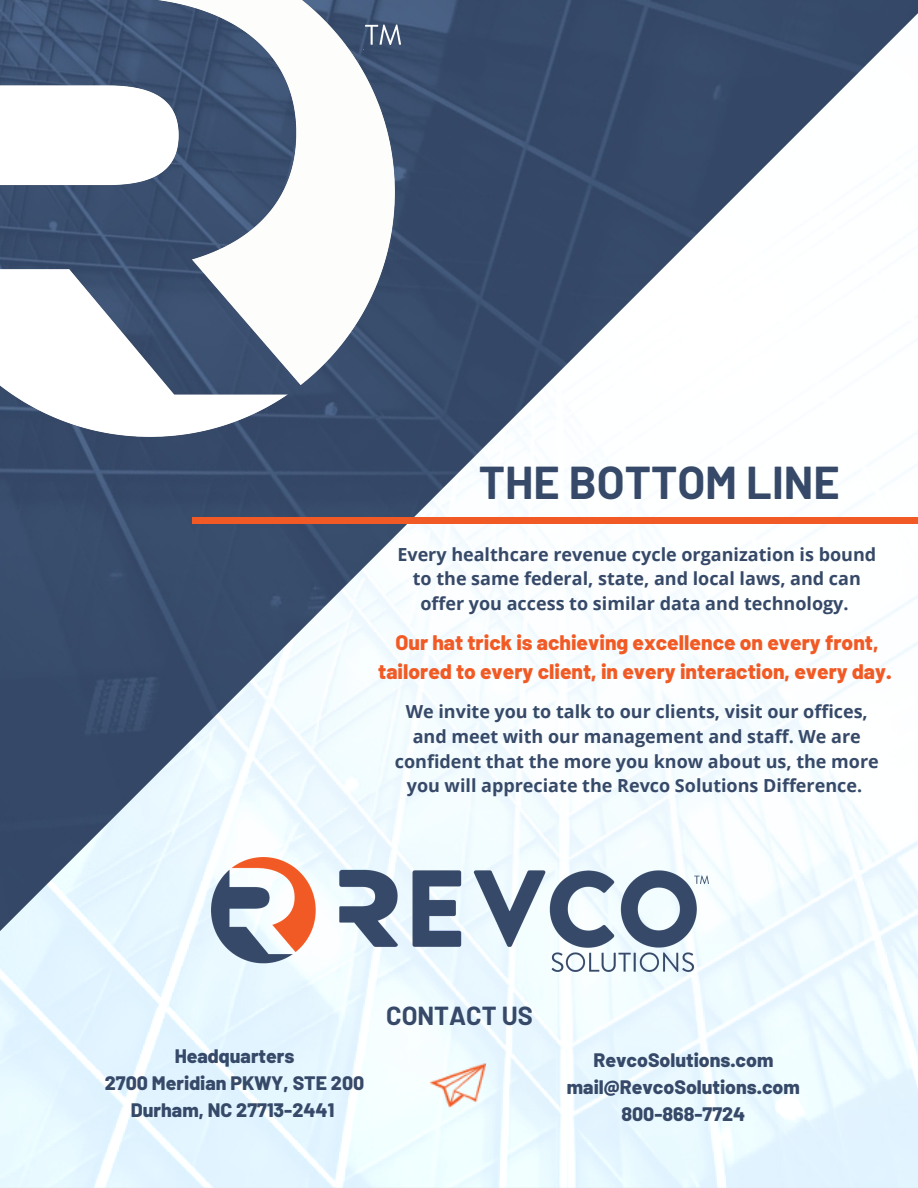
<style>
.page{position:relative;width:918px;height:1188px;background:#fff}
.page>*{position:absolute;margin:0;border:0;box-sizing:border-box;transform-origin:0 0}
.t1{font:700 45px "Barlow";color:#364968}
.t2{font:700 25.5px "Barlow";color:#364968}
.t3{font:800 21px/29.2px "Barlow";color:#f15a24;text-align:center}
.t4{font:800 19.5px "Barlow";color:#364968}
.t5{font:700 18px/24.8px "Open Sans";color:#364968;text-align:center}
</style>
<div class="page">
<img style="left:0;top:948px;width:918px;height:240px">
<img style="left:0;top:0;width:918px;height:948px">
<div style="left:192px;top:517px;width:726px;height:6px;background:#f15a24"></div>
<img style="left:0;top:0;width:394px;height:436px">
<img style="left:431px;top:1059px;width:55px;height:55px">
<img style="left:211px;top:857px;width:497px;height:114px">
<img style="left:363px;top:20px;width:38px;height:29px">
<p class="t1" style="left:479px;top:454px;width:362px">THE BOTTOM LINE</p>
<p class="t5" style="left:397px;top:541px;width:480px">Every healthcare revenue cycle organization is bound to the same federal, state, and local laws, and can offer you access to similar data and technology.</p>
<p class="t3" style="left:378px;top:627px;width:515px">Our hat trick is achieving excellence on every front, tailored to every client, in every interaction, every day.</p>
<p class="t5" style="left:395px;top:699px;width:486px">We invite you to talk to our clients, visit our offices, and meet with our management and staff. We are confident that the more you know about us, the more you will appreciate the Revco Solutions Difference.</p>
<p class="t4" style="left:175px;top:1044px;width:121px">Headquarters</p>
<p class="t4" style="left:105px;top:1071px;width:261px">2700 Meridian PKWY, STE 200</p>
<p class="t4" style="left:131px;top:1098px;width:205px">Durham, NC 27713-2441</p>
<p class="t2" style="left:386px;top:999px;width:148px">CONTACT US</p>
<p class="t4" style="left:593px;top:1048px;width:182px">RevcoSolutions.com</p>
<p class="t4" style="left:567px;top:1075px;width:234px">mail@RevcoSolutions.com</p>
<p class="t4" style="left:621px;top:1102px;width:126px">800-868-7724</p>
</div>
